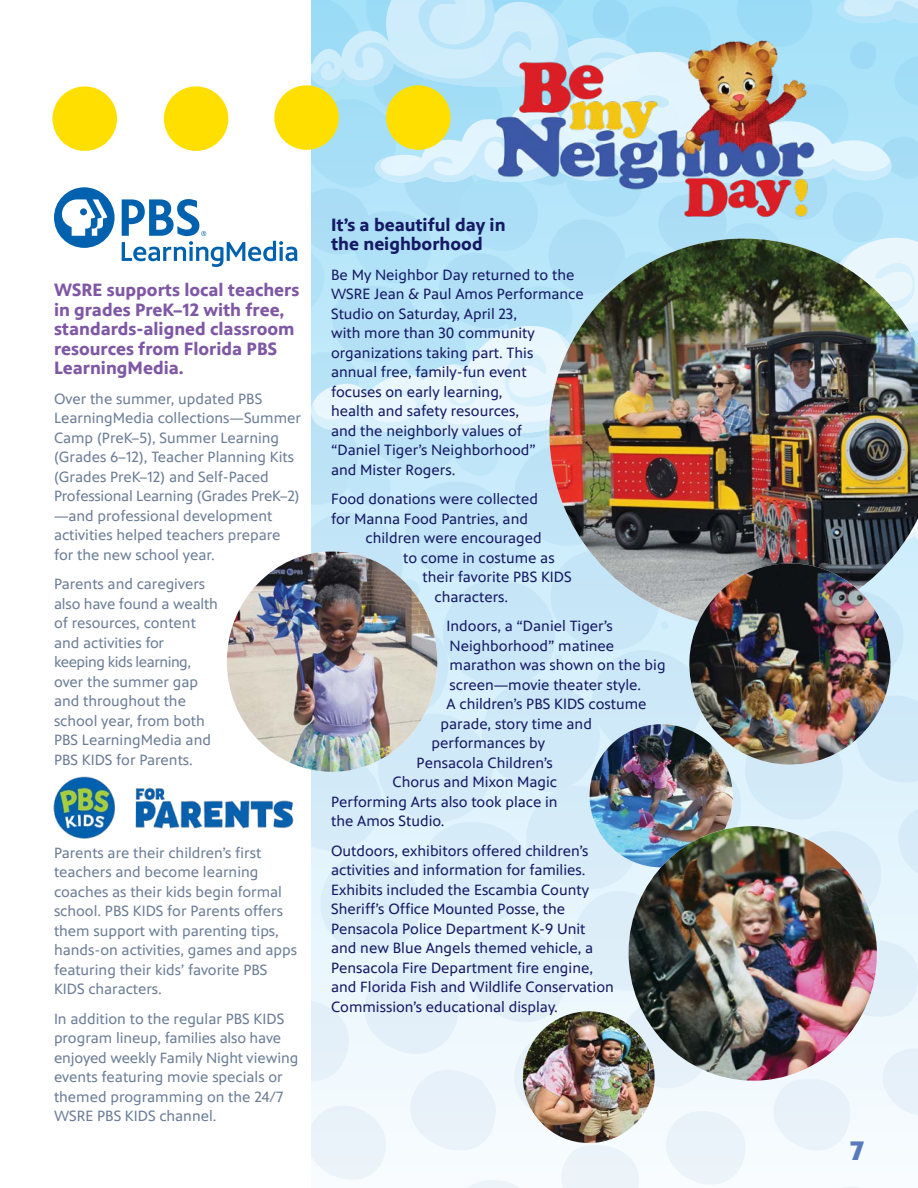
<style>
.page{position:relative;width:918px;height:1188px;background:#fff}
.page>*{position:absolute;margin:0;border:0;box-sizing:border-box;transform-origin:0 0}
.t1{font:900 27px "PBS Sans";color:#587abc}
.t2{font:700 18px/19.5px "PBS Sans";color:#7f58a5}
.t3{font:700 18px/19.5px "PBS Sans";color:#161a64}
.t4{font:15px/19.5px "PBS Sans";color:#161a64}
.t5{font:15px/19.5px "PBS Sans";color:#6c7e97}
</style>
<div class="page">
<img style="left:227px;top:553px;width:84px;height:205px">
<img style="left:311px;top:0;width:607px;height:1188px">
<img style="left:687px;top:563px;width:205px;height:203px">
<img style="left:590px;top:724px;width:143px;height:143px;border-radius:72px">
<img style="left:623px;top:826px;width:260px;height:260px">
<img style="left:523px;top:1011px;width:132px;height:132px;border-radius:66px">
<div style="left:52px;top:86px;width:65px;height:65px;background:#ffdf00;border-radius:50%"></div>
<div style="left:164px;top:86px;width:64px;height:65px;background:#ffdf00;border-radius:50%"></div>
<div style="left:274px;top:85px;width:65px;height:65px;background:#ffdf00;border-radius:50%"></div>
<div style="left:386px;top:85px;width:65px;height:65px;background:#ffdf00;border-radius:50%"></div>
<div style="left:54px;top:187px;width:61px;height:61px;background:#0061af;border-radius:50%"></div>
<svg style="left:62px;top:199px;width:45px;height:37px"></svg>
<svg style="left:122px;top:199px;width:175px;height:68px"></svg>
<img style="left:53px;top:758px;width:273px;height:96px">
<p class="t2" style="left:54px;top:280px;width:247px">WSRE supports local teachers in grades PreK–12 with free, standards-aligned classroom resources from Florida PBS<br>LearningMedia.</p>
<p class="t5" style="left:54px;top:389px;width:249px">Over the summer, updated PBS LearningMedia collections—Summer Camp (PreK–5), Summer Learning (Grades 6–12), Teacher Planning Kits (Grades PreK–12) and Self-Paced Professional Learning (Grades PreK–2) —and professional development activities helped teachers prepare for the new school year.</p>
<p class="t5" style="left:54px;top:574px;width:166px">Parents and caregivers also have found a wealth of resources, content and activities for keeping kids learning, over the summer gap and throughout the school year, from both<br>PBS LearningMedia and<br>PBS KIDS for Parents.</p>
<p class="t5" style="left:54px;top:843px;width:244px">Parents are their children’s first teachers and become learning coaches as their kids begin formal school. PBS KIDS for Parents offers them support with parenting tips, hands-on activities, games and apps featuring their kids’ favorite PBS<br>KIDS characters.</p>
<p class="t5" style="left:54px;top:1009px;width:246px">In addition to the regular PBS KIDS program lineup, families also have enjoyed weekly Family Night viewing events featuring movie specials or themed programming on the 24/7<br>WSRE PBS KIDS channel.</p>
<p class="t3" style="left:331px;top:215px;width:176px">It’s a beautiful day in the neighborhood</p>
<p class="t4" style="left:331px;top:265px;width:254px">Be My Neighbor Day returned to the<br>WSRE Jean &amp; Paul Amos Performance<br>Studio on Saturday, April 23,<br>with more than 30 community organizations taking part. This<br>annual free, family-fun event<br>focuses on early learning,<br>health and safety resources,<br>and the neighborly values of<br>“Daniel Tiger’s Neighborhood”<br>and Mister Rogers.</p>
<p class="t4" style="left:331px;top:490px;width:208px">Food donations were collected</p>
<p class="t4" style="left:331px;top:509px;width:198px">for Manna Food Pantries, and</p>
<p class="t4" style="left:366px;top:529px;width:178px">children were encouraged</p>
<p class="t4" style="left:403px;top:548px;width:153px">to come in costume as</p>
<p class="t4" style="left:423px;top:568px;width:151px">their favorite PBS KIDS</p>
<p class="t4" style="left:435px;top:587px;width:75px">characters.</p>
<p class="t4" style="left:447px;top:617px;width:168px">Indoors, a “Daniel Tiger’s</p>
<p class="t4" style="left:450px;top:636px;width:166px">Neighborhood” matinee</p>
<p class="t4" style="left:450px;top:656px;width:217px">marathon was shown on the big</p>
<p class="t4" style="left:450px;top:675px;width:193px">screen—movie theater style.</p>
<p class="t4" style="left:447px;top:695px;width:201px">A children’s PBS KIDS costume</p>
<p class="t4" style="left:441px;top:714px;width:153px">parade, story time and</p>
<p class="t4" style="left:432px;top:734px;width:115px">performances by</p>
<p class="t4" style="left:417px;top:753px;width:138px">Pensacola Children’s</p>
<p class="t4" style="left:393px;top:773px;width:166px">Chorus and Mixon Magic</p>
<p class="t4" style="left:331px;top:792px;width:228px">Performing Arts also took place in</p>
<p class="t4" style="left:331px;top:812px;width:115px">the Amos Studio.</p>
<p class="t4" style="left:331px;top:841px;width:284px">Outdoors, exhibitors offered children’s activities and information for families.<br>Exhibits included the Escambia County Sheriff’s Office Mounted Posse, the Pensacola Police Department K-9 Unit and new Blue Angels themed vehicle, a Pensacola Fire Department fire engine, and Florida Fish and Wildlife Conservation Commission’s educational display.</p>
<h1 class="t1" style="left:850px;top:1135px;width:15px">7</h1>
</div>
